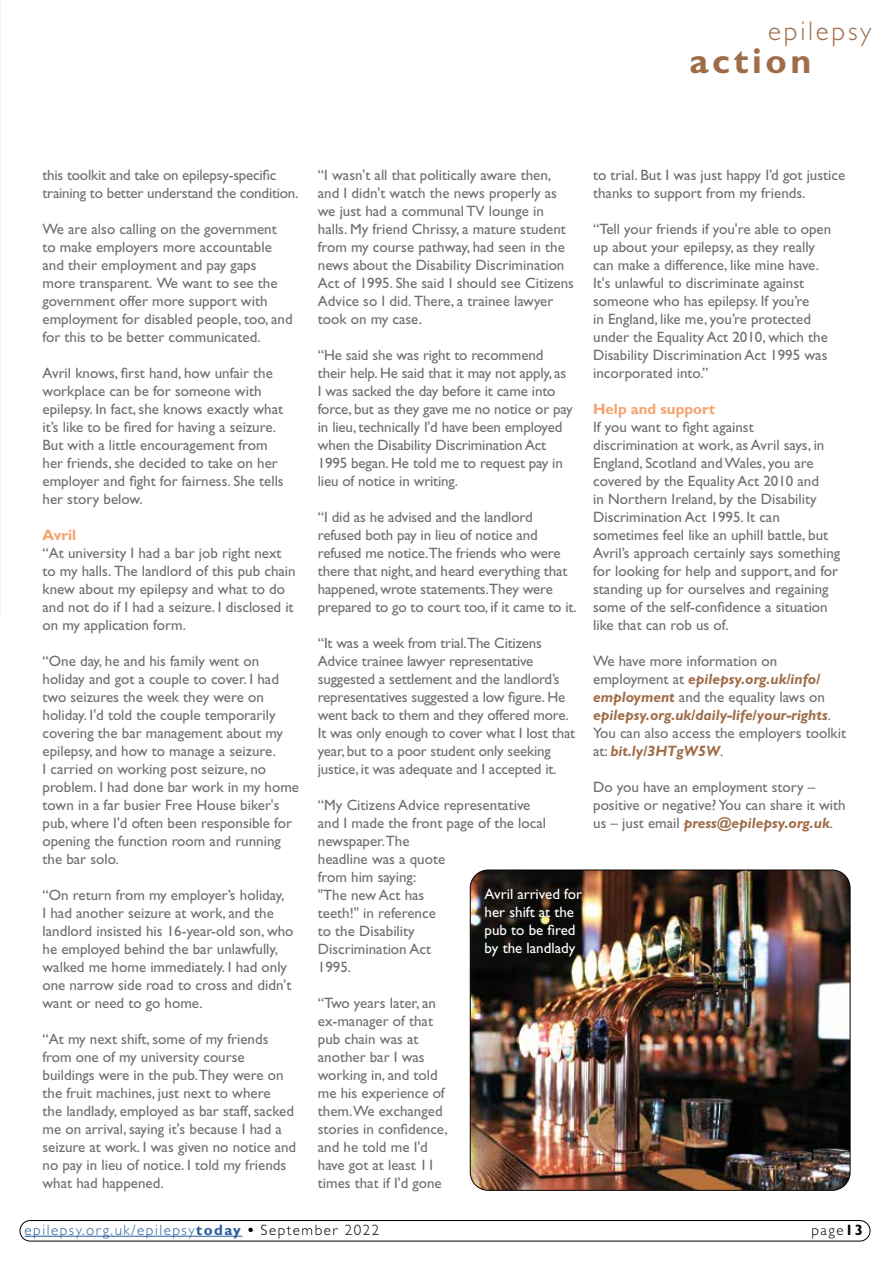
<style>
.page{position:relative;width:893px;height:1263px;background:#fff}
.page>*{position:absolute;margin:0;border:0;box-sizing:border-box;transform-origin:0 0}
.t1{font:700 36px "Gill Sans Std";letter-spacing:.1em;color:#9f6c48}
.t2{font:300 27px "Gill Sans Std";letter-spacing:.1em;color:#9f6c48}
.t3{font:15px/18px "Gill Sans Std";color:#706f6f}
.t4{font:15px/18px "Gill Sans Std";color:#fff}
.t5{font:300 15px "Gill Sans Std";letter-spacing:.1em;color:#275b9b}
.t6{font:700 15px "Gill Sans Std";color:#f5a26c}
.t7{font:300 15px "Gill Sans Std";color:#000}
.s1{font-weight:700;font-style:italic;color:#9f6c48}
.s2{font-weight:700}
.s3{font-weight:700;color:#000}
.s4{color:#000}
</style>
<div class="page">
<div style="left:20px;top:1220px;width:850px;height:21px;border:1px solid #000;border-radius:10px"></div>
<hr style="left:25px;top:1236px;width:217px;height:1px;background:#275b9b">
<img style="left:470px;top:870px;width:380px;height:320px">
<div style="left:470px;top:870px;width:380px;height:321px;border:1px solid #000;border-radius:18px"></div>
<h2 class="t2" style="left:768px;top:16px;width:105px">epilepsy</h2>
<h1 class="t1" style="left:689px;top:40px;width:123px">action</h1>
<p class="t3" style="left:43px;top:166px;width:257px">this toolkit and take on epilepsy-specific training to better understand the condition.</p>
<p class="t3" style="left:43px;top:220px;width:252px">We are also calling on the government to make employers more accountable and their employment and pay gaps more transparent. We want to see the government offer more support with employment for disabled people, too, and for this to be better communicated.</p>
<p class="t3" style="left:43px;top:364px;width:243px">Avril knows, first hand, how unfair the workplace can be for someone with epilepsy. In fact, she knows exactly what it’s like to be fired for having a seizure.<br>But with a little encouragement from her friends, she decided to take on her employer and fight for fairness. She tells her story below.</p>
<p class="t6" style="left:43px;top:526px;width:35px">Avril</p>
<p class="t3" style="left:43px;top:544px;width:255px">“At university I had a bar job right next to my halls. The landlord of this pub chain knew about my epilepsy and what to do and not do if I had a seizure. I disclosed it on my application form.</p>
<p class="t3" style="left:43px;top:652px;width:258px">“One day, he and his family went on holiday and got a couple to cover. I had two seizures the week they were on holiday. I'd told the couple temporarily covering the bar management about my epilepsy, and how to manage a seizure.<br>I carried on working post seizure, no problem. I had done bar work in my home town in a far busier Free House biker's pub, where I'd often been responsible for opening the function room and running the bar solo.</p>
<p class="t3" style="left:43px;top:886px;width:253px">“On return from my employer’s holiday,<br>I had another seizure at work, and the landlord insisted his 16-year-old son, who he employed behind the bar unlawfully, walked me home immediately. I had only one narrow side road to cross and didn't want or need to go home.</p>
<p class="t3" style="left:43px;top:1030px;width:255px">“At my next shift, some of my friends from one of my university course buildings were in the pub.They were on the fruit machines, just next to where<br>the landlady, employed as bar staff, sacked me on arrival, saying it's because I had a seizure at work. I was given no notice and no pay in lieu of notice. I told my friends what had happened.</p>
<p class="t3" style="left:318px;top:166px;width:258px">“I wasn't all that politically aware then, and I didn't watch the news properly as we just had a communal TV lounge in halls. My friend Chrissy, a mature student from my course pathway, had seen in the news about the Disability Discrimination Act of 1995. She said I should see Citizens Advice so I did. There, a trainee lawyer took on my case.</p>
<p class="t3" style="left:318px;top:346px;width:256px">“He said she was right to recommend their help. He said that it may not apply, as I was sacked the day before it came into force, but as they gave me no notice or pay in lieu, technically I'd have been employed when the Disability Discrimination Act 1995 began. He told me to request pay in lieu of notice in writing.</p>
<p class="t3" style="left:318px;top:508px;width:260px">“I did as he advised and the landlord refused both pay in lieu of notice and refused me notice.The friends who were there that night, and heard everything that happened, wrote statements.They were prepared to go to court too, if it came to it.</p>
<p class="t3" style="left:318px;top:634px;width:259px">“It was a week from trial.The Citizens Advice trainee lawyer representative suggested a settlement and the landlord’s representatives suggested a low figure. He went back to them and they offered more.<br>It was only enough to cover what I lost that year, but to a poor student only seeking justice, it was adequate and I accepted it.</p>
<p class="t3" style="left:318px;top:796px;width:230px">“My Citizens Advice representative and I made the front page of the local newspaper.The<br>headline was a quote<br>from him saying:<br>"The new Act has<br>teeth!" in reference<br>to the Disability<br>Discrimination Act<br>1995.</p>
<p class="t3" style="left:318px;top:994px;width:131px">“Two years later, an ex-manager of that pub chain was at another bar I was working in, and told me his experience of them.We exchanged stories in confidence, and he told me I'd have got at least 11 times that if I'd gone</p>
<p class="t4" style="left:485px;top:885px;width:99px">Avril arrived for her shift at the pub to be fired by the landlady</p>
<p class="t3" style="left:593px;top:166px;width:254px">to trial. But I was just happy I’d got justice thanks to support from my friends.</p>
<p class="t3" style="left:593px;top:220px;width:240px">“Tell your friends if you're able to open up about your epilepsy, as they really can make a difference, like mine have.<br>It's unlawful to discriminate against someone who has epilepsy. If you’re<br>in England, like me, you’re protected under the Equality Act 2010, which the Disability Discrimination Act 1995 was incorporated into.”</p>
<p class="t6" style="left:593px;top:400px;width:124px">Help and support</p>
<p class="t3" style="left:593px;top:418px;width:249px">If you want to fight against discrimination at work, as Avril says, in England, Scotland and Wales, you are covered by the Equality Act 2010 and<br>in Northern Ireland, by the Disability Discrimination Act 1995. It can sometimes feel like an uphill battle, but Avril’s approach certainly says something for looking for help and support, and for standing up for ourselves and regaining some of the self-confidence a situation like that can rob us of.</p>
<p class="t3" style="left:593px;top:652px;width:254px">We have more information on employment at <span class="s1">epilepsy.org.uk/info/ employment</span> and the equality laws on <span class="s1">epilepsy.org.uk/daily-life/your-rights</span>.<br>You can also access the employers toolkit at: <span class="s1">bit.ly/3HTgW5W</span>.</p>
<p class="t3" style="left:593px;top:778px;width:254px">Do you have an employment story – positive or negative? You can share it with us – just email <span class="s1">press@epilepsy.org.uk</span>.</p>
<p class="t5" style="left:25px;top:1221px;width:356px">epilepsy.org.uk/epilepsy<span class="s2">today</span> <span class="s3">•</span> <span class="s4">September 2022</span></p>
<p class="t7" style="left:811px;top:1221px;width:53px">page<span class="s2">13</span></p>
</div>
